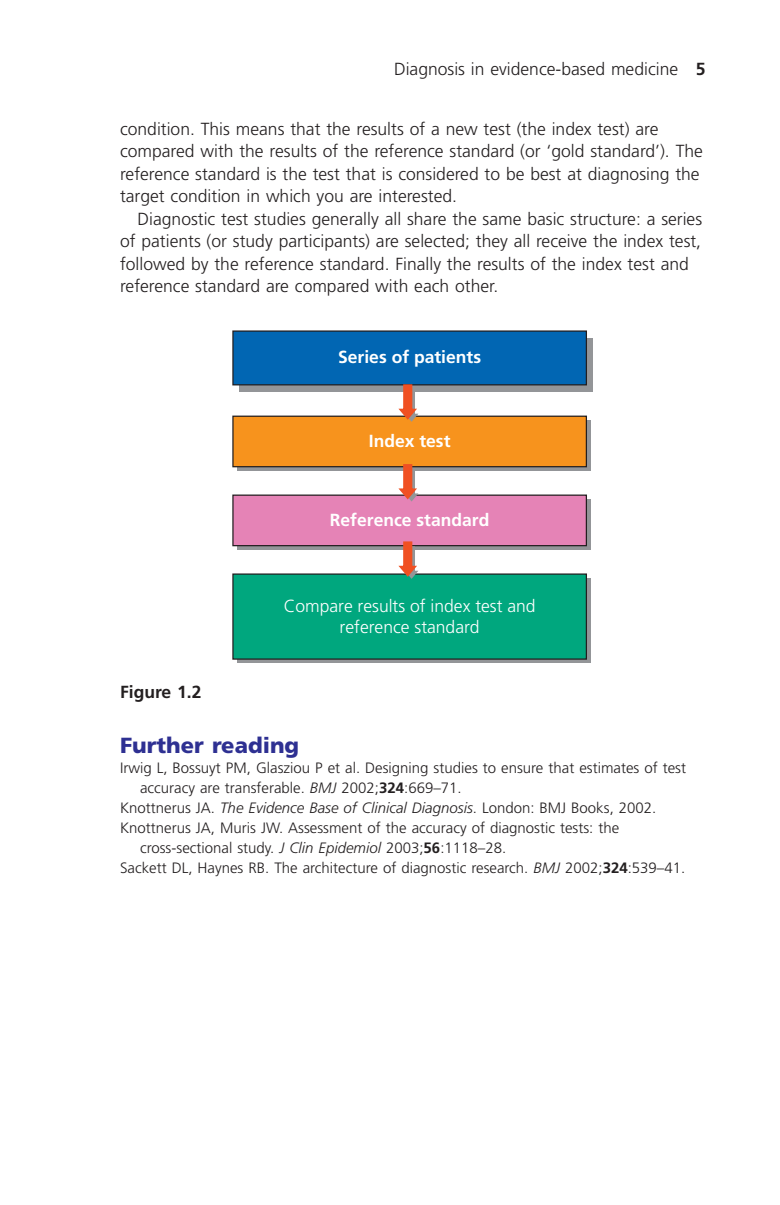
<style>
.page{position:relative;width:780px;height:1205px;background:#fff}
.page>*{position:absolute;margin:0;border:0;box-sizing:border-box;transform-origin:0 0}
.t1{font:900 22px "Frutiger";color:#2e3092}
.t2{font:300 17.5px/22.5px "Frutiger";color:#231f20}
.t3{font:300 17.5px/21px "Frutiger";color:#fff;text-align:center}
.t4{font:700 17.5px "Frutiger";color:#fff}
.t5{font:700 17.5px "Frutiger";color:#231f20}
.t6{font:300 15px "Frutiger";color:#231f20}
.s1{font-weight:700}
.s2{font-style:italic}
</style>
<div class="page">
<div style="left:237px;top:420px;width:353px;height:50px;background:linear-gradient(to right,#939598,#939598)"></div>
<div style="left:233px;top:416px;width:353px;height:51px;background:#f7931d"></div>
<div style="left:232px;top:415px;width:355px;height:52px;border:1px solid #231f20"></div>
<div style="left:237px;top:499px;width:353px;height:50px;background:linear-gradient(to right,#939598,#939598)"></div>
<div style="left:233px;top:495px;width:353px;height:51px;background:#e583b6"></div>
<div style="left:232px;top:494px;width:355px;height:52px;border:1px solid #231f20"></div>
<div style="left:237px;top:578px;width:353px;height:85px;background:#939598"></div>
<div style="left:233px;top:574px;width:353px;height:85px;background:#00a77e"></div>
<div style="left:232px;top:573px;width:355px;height:87px;border:1px solid #231f20"></div>
<div style="left:240px;top:338px;width:353px;height:54px;background:#939598"></div>
<div style="left:233px;top:331px;width:353px;height:54px;background:#0166b3"></div>
<div style="left:232px;top:330px;width:355px;height:55px;border:1px solid #231f20"></div>
<svg style="left:397px;top:383px;width:22px;height:39px"></svg>
<svg style="left:397px;top:464px;width:22px;height:37px"></svg>
<svg style="left:397px;top:541px;width:22px;height:38px"></svg>
<p class="t2" style="left:394px;top:59px;width:313px">Diagnosis in evidence-based medicine <span class="s1">5</span></p>
<p class="t2" style="left:120px;top:119px;width:584px">condition. This means that the results of a new test (the index test) are compared with the results of the reference standard (or ‘ gold standard ’ ). The reference standard is the test that is considered to be best at diagnosing the target condition in which you are interested.</p>
<p class="t2" style="left:120px;top:209px;width:583px;text-indent:18px">Diagnostic test studies generally all share the same basic structure: a series of patients (or study participants) are selected; they all receive the index test, followed by the reference standard. Finally the results of the index test and reference standard are compared with each other.</p>
<p class="t4" style="left:338px;top:350px;width:144px">Series of patients</p>
<p class="t4" style="left:369px;top:434px;width:83px">Index test</p>
<p class="t4" style="left:330px;top:513px;width:161px">Reference standard</p>
<p class="t5" style="left:120px;top:684px;width:83px">Figure 1.2</p>
<p class="t3" style="left:284px;top:596px;width:253px">Compare results of index test and reference standard</p>
<p class="t1" style="left:120px;top:736px;width:181px">Further r eading</p>
<p class="t6" style="left:120px;top:761px;width:567px">Irwig L , Bossuyt PM , Glasziou P et al. Designing studies to ensure that estimates of test</p>
<p class="t6" style="left:140px;top:781px;width:323px">accuracy are transferable . <span class="s2">BMJ</span> 2002 ; <span class="s1">324</span>: 669 – 71 .</p>
<p class="t6" style="left:120px;top:801px;width:538px">Knottnerus JA . <span class="s2">The Evidence Base of Clinical Diagnosis</span>. London : BMJ Books , 2002 .</p>
<p class="t6" style="left:120px;top:821px;width:500px">Knottnerus JA , Muris JW . Assessment of the accuracy of diagnostic tests: the</p>
<p class="t6" style="left:140px;top:841px;width:367px">cross - sectional study . <span class="s2">J Clin Epidemiol</span> 2003 ; <span class="s1">56</span>: 1118 – 28 .</p>
<p class="t6" style="left:120px;top:861px;width:566px">Sackett DL , Haynes RB . The architecture of diagnostic research . <span class="s2">BMJ</span> 2002 ; <span class="s1">324</span>: 539 – 41 .</p>
</div>
